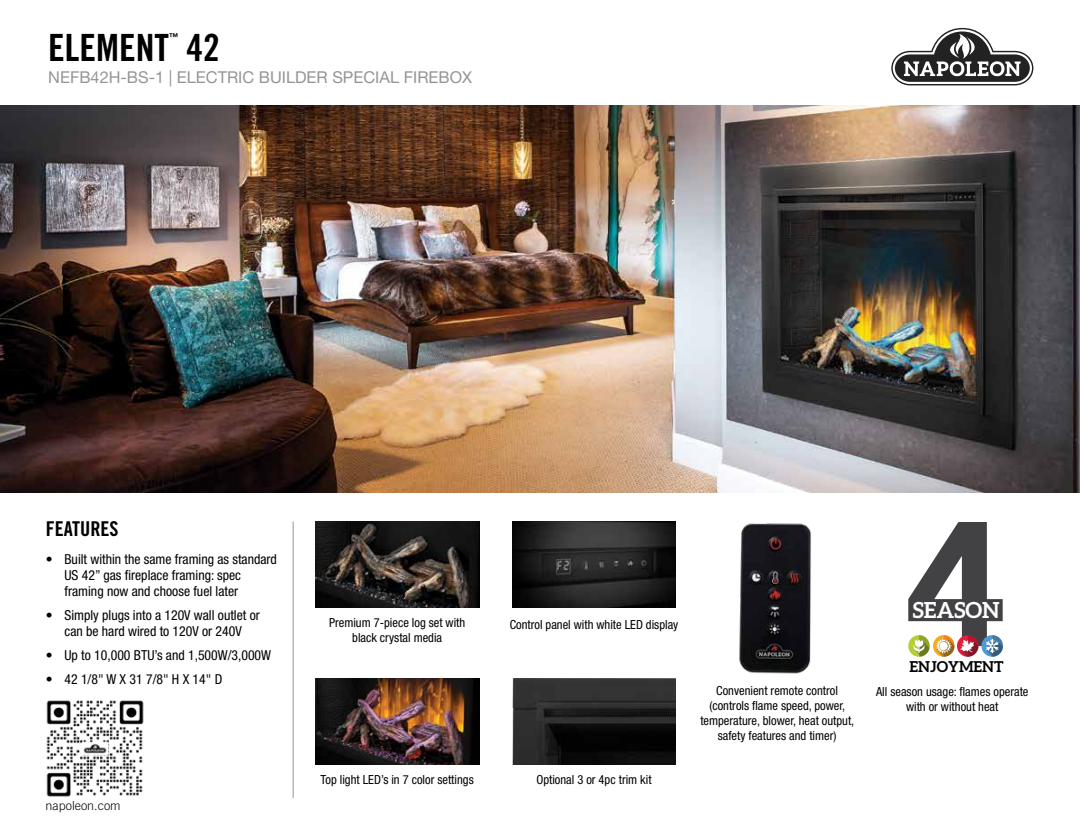
<style>
.page{position:relative;width:1080px;height:833px;background:#fff}
.page>*{position:absolute;margin:0;border:0;box-sizing:border-box;transform-origin:0 0}
.t1{font:37.5px "Trade Gothic LT Std Bd Cn 20";color:#000}
.t2{font:700 22.25px "Aleo";color:#fff}
.t3{font:20.38px "Trade Gothic LT Std Bd Cn 20";color:#000}
.t4{font:16.38px "Helvetica Neue";color:#939598}
.t5{font:700 15.12px "Aleo";color:#010101}
.t6{font:condensed 13.75px/16.2px "Helvetica Neue LT Std";color:#000}
.t7{font:condensed 12.5px/15px "Helvetica Neue LT Std";color:#000;text-align:center}
.t8{font:300 12.5px "Trade Gothic LT Std";color:#000}
.t9{font:9.38px "Trade Gothic LT Std Bd Cn 20";color:#000}
</style>
<div class="page">
<hr style="left:293px;top:521px;width:1px;height:277px;background:#939598">
<svg style="left:891px;top:28px;width:142px;height:57px"></svg>
<img style="left:0;top:106px;width:1080px;height:386px">
<img style="left:46px;top:700px;width:98px;height:97px">
<svg style="left:908px;top:522px;width:95px;height:134px"></svg>
<img style="left:512px;top:521px;width:164px;height:87px">
<img style="left:512px;top:678px;width:164px;height:86px">
<img style="left:739px;top:523px;width:72px;height:151px">
<img style="left:315px;top:678px;width:164px;height:86px">
<img style="left:315px;top:521px;width:164px;height:87px">
<h1 class="t1" style="left:48px;top:25px;width:122px">ELEMENT</h1>
<p class="t9" style="left:169px;top:31px;width:11px">™</p>
<h1 class="t1" style="left:187px;top:25px;width:35px">42</h1>
<h3 class="t4" style="left:48px;top:66px;width:425px">NEFB42H-BS-1 | ELECTRIC BUILDER SPECIAL FIREBOX</h3>
<h3 class="t3" style="left:46px;top:516px;width:74px">FEATURES</h3>
<p class="t6" style="left:65px;top:550px;width:214px;text-indent:-19px">• Built within the same framing as standard<br>US 42” gas fireplace framing: spec framing now and choose fuel later</p>
<p class="t6" style="left:46px;top:607px;width:216px;text-align:center">• Simply plugs into a 120V wall outlet or can be hard wired to 120V or 240V</p>
<p class="t6" style="left:46px;top:647px;width:227px">• Up to 10,000 BTU’s and 1,500W/3,000W</p>
<p class="t6" style="left:46px;top:670px;width:178px">• 42 1/8" W X 31 7/8" H X 14" D</p>
<p class="t8" style="left:46px;top:798px;width:77px">napoleon.com</p>
<p class="t7" style="left:329px;top:615px;width:138px">Premium 7-piece log set with black crystal media</p>
<p class="t7" style="left:321px;top:771px;width:155px">Top light LED’s in 7 color settings</p>
<p class="t7" style="left:510px;top:616px;width:170px">Control panel with white LED display</p>
<p class="t7" style="left:536px;top:771px;width:117px">Optional 3 or 4pc trim kit</p>
<p class="t7" style="left:700px;top:683px;width:155px">Convenient remote control (controls flame speed, power, temperature, blower, heat output, safety features and timer)</p>
<h2 class="t2" style="left:913px;top:595px;width:89px">SEASON</h2>
<p class="t5" style="left:910px;top:656px;width:95px">ENJOYMENT</p>
<p class="t7" style="left:876px;top:683px;width:154px">All season usage: flames operate with or without heat</p>
</div>
